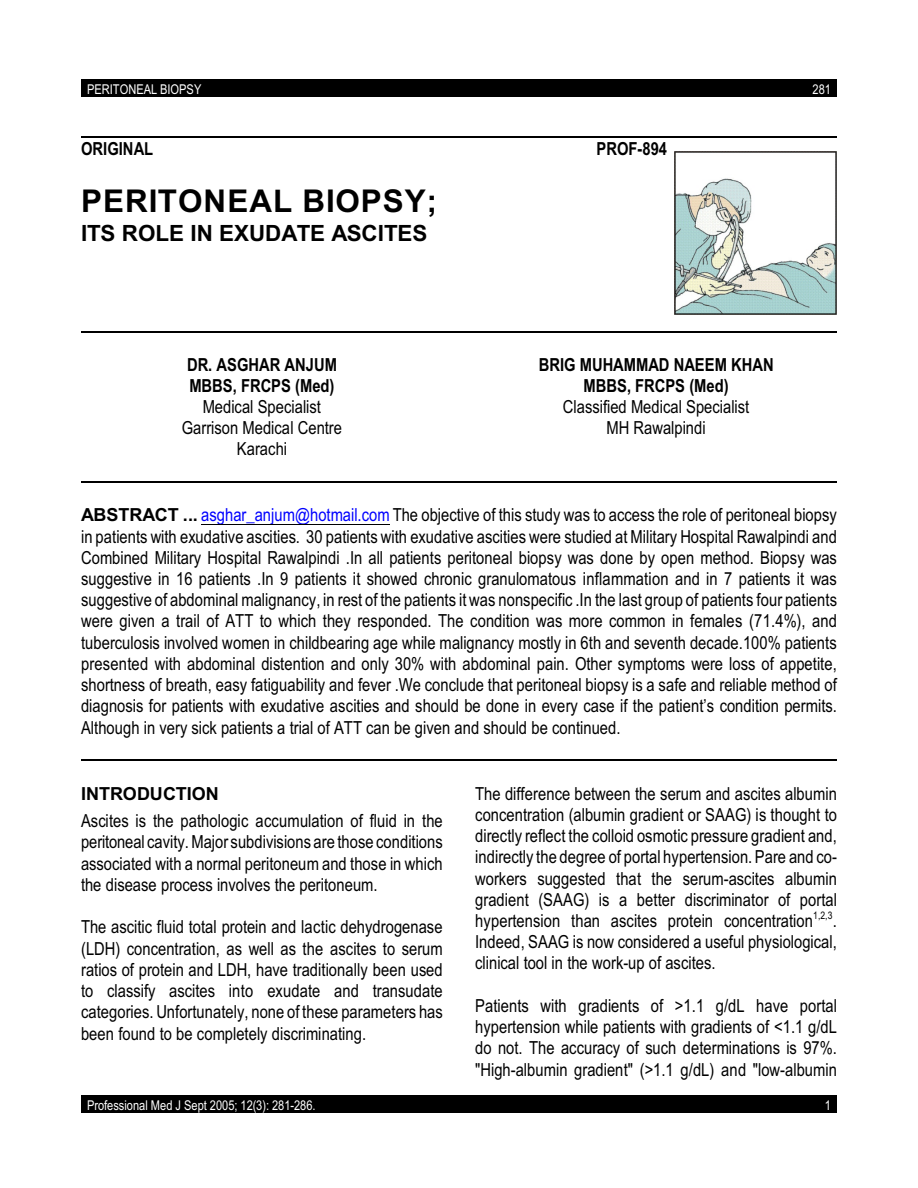
<style>
.page{position:relative;width:918px;height:1188px;background:#fff}
.page>*{position:absolute;margin:0;border:0;box-sizing:border-box;transform-origin:0 0}
.t1{font:700 31.35px "Arial";letter-spacing:.035em;color:#000}
.t2{font:700 22.35px "Arial";color:#000}
.t3{font:18px/21.3px "Arial Narrow";color:#000;text-align:justify}
.t4{font:700 18px/20.9px "Arial Narrow";color:#000}
.t5{font:700 18px "Arial";letter-spacing:.005em;color:#000}
.t6{font:13.5px "Arial Narrow";color:#fff}
.t7{font:10.5px "Arial Narrow";color:#000}
.s1{font-family:"Arial";font-weight:700}
.s2{color:#00f}
</style>
<div class="page">
<div style="left:81px;top:79px;width:756px;height:18px;background:#000"></div>
<div style="left:81px;top:1095px;width:756px;height:18px;background:#000"></div>
<hr style="left:201px;top:524px;width:189px;height:1px;background:#000">
<hr style="left:81px;top:136px;width:756px;height:2px;background:#000">
<hr style="left:81px;top:331px;width:756px;height:2px;background:#000">
<hr style="left:81px;top:481px;width:756px;height:2px;background:#000">
<hr style="left:81px;top:759px;width:756px;height:2px;background:#000">
<img style="left:674px;top:152px;width:162px;height:162px">
<p class="t6" style="left:87px;top:84px;width:116px">PERITONEAL BIOPSY</p>
<p class="t6" style="left:813px;top:84px;width:20px">281</p>
<p class="t4" style="left:81px;top:140px;width:74px">ORIGINAL</p>
<p class="t4" style="left:597px;top:140px;width:72px">PROF-894</p>
<h1 class="t1" style="left:81px;top:189px;width:358px">PERITONEAL BIOPSY;</h1>
<p class="t2" style="left:81px;top:224px;width:348px">ITS ROLE IN EXUDATE ASCITES</p>
<p class="t4" style="left:187px;top:356px;width:152px">DR. ASGHAR ANJUM<br>MBBS, FRCPS (Med)</p>
<p class="t3" style="left:182px;top:398px;width:162px;text-align:center">Medical Specialist<br>Garrison Medical Centre<br>Karachi</p>
<p class="t4" style="left:539px;top:356px;width:237px;text-align:center">BRIG MUHAMMAD NAEEM KHAN<br>MBBS, FRCPS (Med)</p>
<p class="t3" style="left:563px;top:398px;width:188px;text-align:center">Classified Medical Specialist<br>MH Rawalpindi</p>
<p class="t3" style="left:81px;top:506px;width:758px"><span class="s1">ABSTRACT ...</span> <span class="s2">asghar_anjum@hotmail.com</span> The objective of this study was to access the role of peritoneal biopsy in patients with exudative ascities. 30 patients with exudative ascities were studied atMilitary Hospital Rawalpindi and Combined Military Hospital Rawalpindi .In all patients peritoneal biopsy was done by open method. Biopsy was suggestive in 16 patients .In 9 patients it showed chronic granulomatous inflammation and in 7 patients it was suggestive of abdominal malignancy, in rest of the patients it was nonspecific .In the last group of patients four patients were given a trail of ATT to which they responded. The condition was more common in females (71.4%), and tuberculosis involved women in childbearing age while malignancy mostly in 6th and seventh decade.100% patients presented with abdominal distention and only 30% with abdominal pain. Other symptoms were loss of appetite, shortness of breath, easy fatiguability and fever .We conclude that peritoneal biopsy is a safe and reliable method of diagnosis for patients with exudative ascities and should be done in every case if the patient’s condition permits.<br>Although in very sick patients a trial of ATT can be given and should be continued.</p>
<p class="t5" style="left:81px;top:787px;width:139px">INTRODUCTION</p>
<p class="t3" style="left:81px;top:812px;width:363px">Ascites is the pathologic accumulation of fluid in the peritoneal cavity. Major subdivisions are those conditions associated with a normal peritoneum and those in which the disease process involves the peritoneum.</p>
<p class="t3" style="left:81px;top:918px;width:363px">The ascitic fluid total protein and lactic dehydrogenase (LDH) concentration, as well as the ascites to serum ratios of protein and LDH, have traditionally been used to classify ascites into exudate and transudate categories. Unfortunately, none of these parameters has been found to be completely discriminating.</p>
<p class="t3" style="left:475px;top:784px;width:363px">The difference between the serum and ascites albumin concentration (albumin gradient or SAAG) is thought to directly reflect the colloid osmotic pressure gradient and, indirectly the degree of portal hypertension. Pare and co&shy;workers suggested that the serum-ascites albumin gradient (SAAG) is a better discriminator of portal hypertension than ascites protein concentration .</p>
<p class="t7" style="left:813px;top:912px;width:21px">1,2,3</p>
<p class="t3" style="left:475px;top:933px;width:363px">Indeed, SAAG is now considered a useful physiological, clinical tool in the work-up of ascites.</p>
<p class="t3" style="left:475px;top:997px;width:363px">Patients with gradients of &gt;1.1 g/dL have portal hypertension while patients with gradients of &lt;1.1 g/dL do not. The accuracy of such determinations is 97%. "High-albumin gradient" (&gt;1.1 g/dL) and "low-albumin</p>
<p class="t6" style="left:87px;top:1100px;width:230px">Professional Med J Sept 2005; 12(3): 281-286.</p>
<p class="t6" style="left:825px;top:1100px;width:8px">1</p>
</div>
